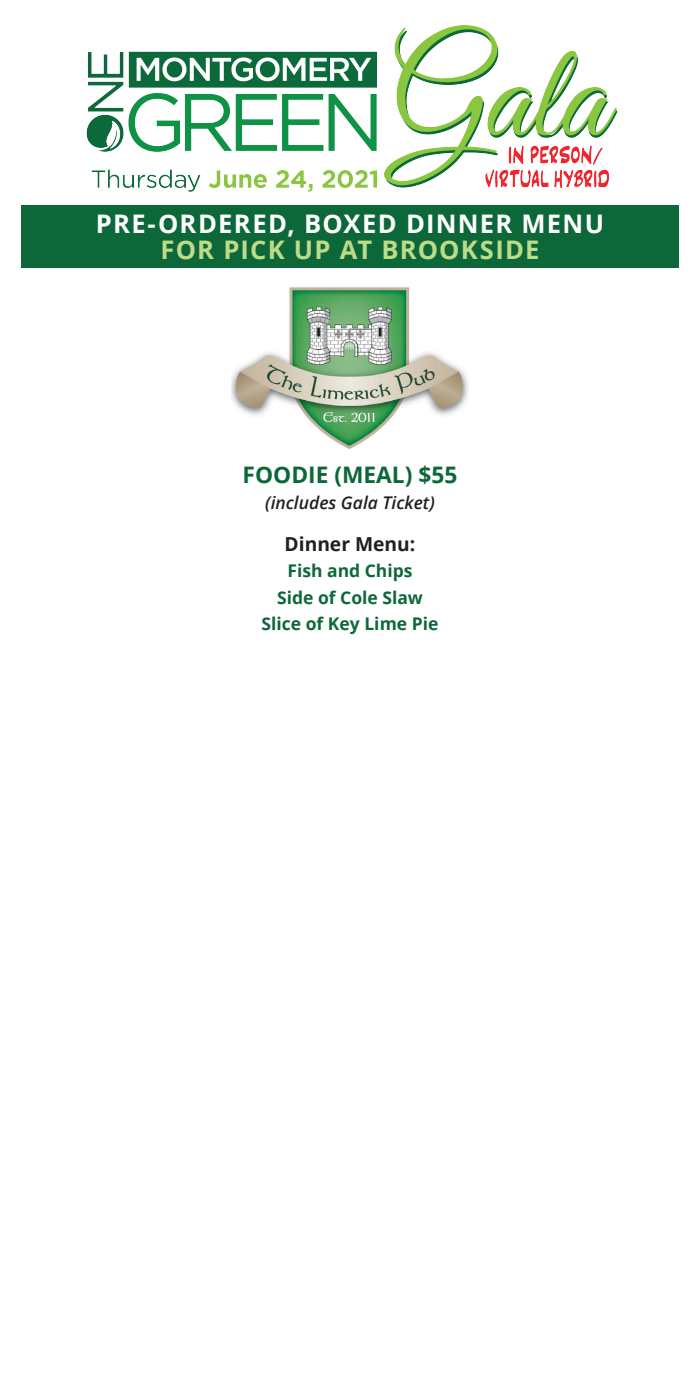
<style>
.page{position:relative;width:700px;height:1400px;background:#fff}
.page>*{position:absolute;margin:0;border:0;box-sizing:border-box;transform-origin:0 0}
.t1{font:700 25.55px "Open Sans";color:#fff}
.t2{font:700 25.55px "Open Sans";letter-spacing:.045em;color:#bedb88}
.t3{font:700 22.75px "Open Sans";color:#0d6839}
.t4{font:700 19.25px "Open Sans";color:#231f20}
.t5{font:700 17.5px/26.2px "Open Sans";color:#0d6839;text-align:center}
.t6{font:italic 600 17.5px "Open Sans";color:#231f20}
</style>
<div class="page">
<div style="left:21px;top:205px;width:658px;height:63px;background:#0d6839"></div>
<img style="left:86px;top:25px;width:532px;height:167px">
<img style="left:232px;top:287px;width:236px;height:163px">
<h1 class="t1" style="left:96px;top:206px;width:82px">PRE-ORDERED</h1>
<h1 class="t1" style="left:288px;top:206px;width:137px">, BOXED DINNER</h1>
<h1 class="t1" style="left:522px;top:206px;width:21px">MENU</h1>
<h1 class="t2" style="left:161px;top:232px;width:380px">for pick up at brookside</h1>
<h2 class="t3" style="left:243px;top:459px;width:15px">FOODIE</h2>
<h2 class="t3" style="left:334px;top:459px;width:125px">(M eal) $55</h2>
<p class="t6" style="left:265px;top:491px;width:171px">(includes Gala Ticket)</p>
<p class="t4" style="left:285px;top:531px;width:132px">Dinner Menu:</p>
<p class="t5" style="left:262px;top:557px;width:178px">Fish and Chips<br>Side of Cole Slaw<br>Slice of Key Lime Pie</p>
</div>
